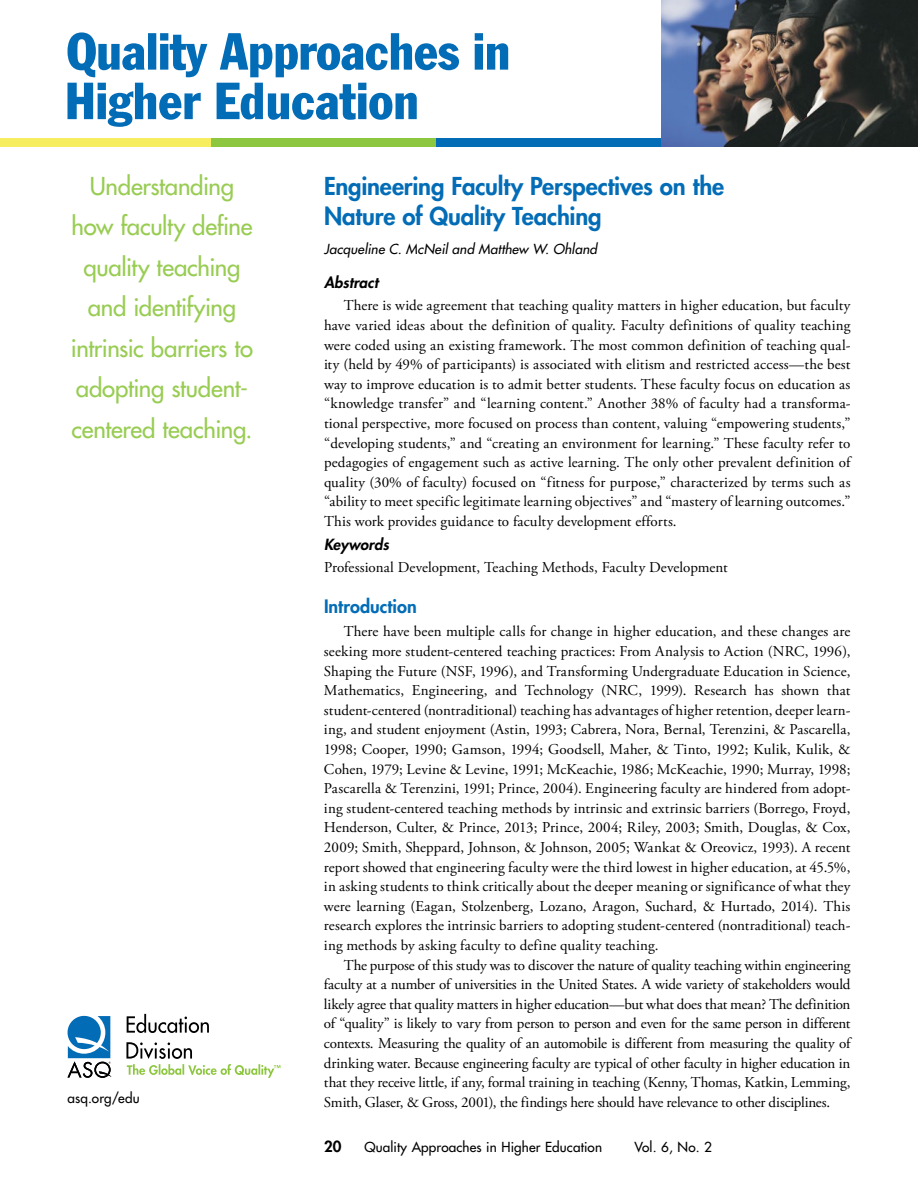
<style>
.page{position:relative;width:918px;height:1188px;background:#fff}
.page>*{position:absolute;margin:0;border:0;box-sizing:border-box;transform-origin:0 0}
.t1{font:500 24px/40.5px "Futura Std";letter-spacing:-.01em;color:#98cc52;text-align:center}
.t2{font:800 24px/30.2px "Futura Std";letter-spacing:-.005em;color:#036cb6}
.t3{font:800 18px "Futura Std";letter-spacing:.005em;color:#036cb6}
.t4{font:15px/19.6px "Adobe Garamond Pro";color:#000;text-align:justify}
.t5{font:italic 800 15px "Futura Std";letter-spacing:.005em;color:#000}
.t6{font:800 15px "Futura Std";color:#000}
.t7{font:500 13.5px "Futura Std";letter-spacing:.01em;color:#000}
.t8{font:italic 500 13.5px "Futura Std";letter-spacing:.01em;color:#000}
</style>
<div class="page">
<svg style="left:68px;top:83px;width:349px;height:44px"></svg>
<svg style="left:68px;top:32px;width:440px;height:45px"></svg>
<div style="left:436px;top:138px;width:226px;height:9px;background:#036cb6"></div>
<div style="left:212px;top:138px;width:224px;height:9px;background:#8dc63f"></div>
<div style="left:0;top:138px;width:212px;height:9px;background:#f6ed60"></div>
<img style="left:662px;top:0;width:256px;height:147px">
<svg style="left:68px;top:1016px;width:44px;height:62px"></svg>
<svg style="left:127px;top:1014px;width:82px;height:19px"></svg>
<svg style="left:126px;top:1042px;width:154px;height:36px"></svg>
<h1 class="t1" style="left:71px;top:166px;width:184px">Understanding how faculty define quality teaching and identifying intrinsic barriers to adopting student&shy;centered teaching.</h1>
<p class="t7" style="left:68px;top:1089px;width:74px">asq.org/edu</p>
<h1 class="t2" style="left:324px;top:171px;width:402px">Engineering Faculty Perspectives on the<br>Nature of Quality Teaching</h1>
<p class="t8" style="left:324px;top:240px;width:275px">Jacqueline C. McNeil and Matthew W. Ohland</p>
<p class="t5" style="left:324px;top:273px;width:56px">Abstract</p>
<p class="t4" style="left:324px;top:296px;width:528px;text-indent:20px">There is wide agreement that teaching quality matters in higher education, but faculty have varied ideas about the definition of quality. Faculty definitions of quality teaching were coded using an existing framework. The most common definition of teaching qual&shy;ity (held by 49% of participants) is associated with elitism and restricted access—the best way to improve education is to admit better students. These faculty focus on education as “knowledge transfer” and “learning content.” Another 38% of faculty had a transforma&shy;tional perspective, more focused on process than content, valuing “empowering students,” “developing students,” and “creating an environment for learning.” These faculty refer to pedagogies of engagement such as active learning. The only other prevalent definition of quality (30% of faculty) focused on “fitness for purpose,” characterized by terms such as “ability to meet specific legitimate learning objectives” and “mastery of learning outcomes.” This work provides guidance to faculty development efforts.</p>
<p class="t5" style="left:324px;top:535px;width:66px">Keywords</p>
<p class="t4" style="left:324px;top:558px;width:405px">Professional Development, Teaching Methods, Faculty Development</p>
<p class="t3" style="left:324px;top:595px;width:94px">Introduction</p>
<p class="t4" style="left:324px;top:622px;width:528px;text-indent:20px">There have been multiple calls for change in higher education, and these changes are seeking more student-centered teaching practices: From Analysis to Action (NRC, 1996), Shaping the Future (NSF, 1996), and Transforming Undergraduate Education in Science, Mathematics, Engineering, and Technology (NRC, 1999). Research has shown that student-centered (nontraditional) teaching has advantages of higher retention, deeper learn&shy;ing, and student enjoyment (Astin, 1993; Cabrera, Nora, Bernal, Terenzini, &amp; Pascarella, 1998; Cooper, 1990; Gamson, 1994; Goodsell, Maher, &amp; Tinto, 1992; Kulik, Kulik, &amp; Cohen, 1979; Levine &amp; Levine, 1991; McKeachie, 1986; McKeachie, 1990; Murray, 1998; Pascarella &amp; Terenzini, 1991; Prince, 2004). Engineering faculty are hindered from adopt&shy;ing student-centered teaching methods by intrinsic and extrinsic barriers (Borrego, Froyd, Henderson, Culter, &amp; Prince, 2013; Prince, 2004; Riley, 2003; Smith, Douglas, &amp; Cox, 2009; Smith, Sheppard, Johnson, &amp; Johnson, 2005; Wankat &amp; Oreovicz, 1993). A recent report showed that engineering faculty were the third lowest in higher education, at 45.5%, in asking students to think critically about the deeper meaning or significance of what they were learning (Eagan, Stolzenberg, Lozano, Aragon, Suchard, &amp; Hurtado, 2014). This research explores the intrinsic barriers to adopting student-centered (nontraditional) teach&shy;ing methods by asking faculty to define quality teaching.</p>
<p class="t4" style="left:324px;top:956px;width:528px;text-indent:20px">The purpose of this study was to discover the nature of quality teaching within engineering faculty at a number of universities in the United States. A wide variety of stakeholders would likely agree that quality matters in higher education—but what does that mean? The definition of “quality” is likely to vary from person to person and even for the same person in different contexts. Measuring the quality of an automobile is different from measuring the quality of drinking water. Because engineering faculty are typical of other faculty in higher education in that they receive little, if any, formal training in teaching (Kenny, Thomas, Katkin, Lemming, Smith, Glaser, &amp; Gross, 2001), the findings here should have relevance to other disciplines.</p>
<p class="t6" style="left:324px;top:1137px;width:19px">20</p>
<p class="t7" style="left:364px;top:1138px;width:239px">Quality Approaches in Higher Education</p>
<p class="t7" style="left:634px;top:1138px;width:79px">Vol. 6, No. 2</p>
</div>
